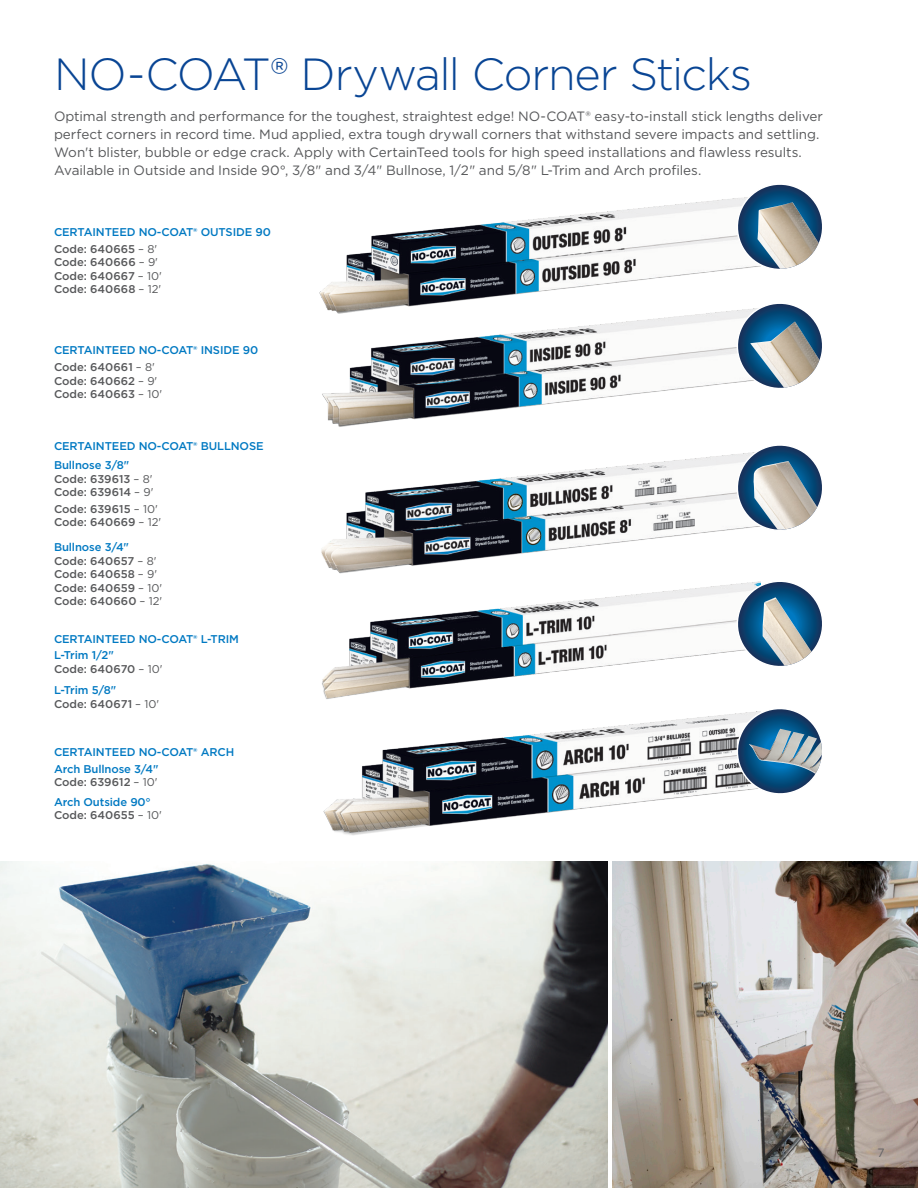
<style>
.page{position:relative;width:918px;height:1188px;background:#fff}
.page>*{position:absolute;margin:0;border:0;box-sizing:border-box;transform-origin:0 0}
.BLUE_ALL_CAPS_HEADS{font:300 45px "Gotham";letter-spacing:-.03em;color:#094594}
.NEW_BODY_COPY{font:13.5px/18px "Gotham";letter-spacing:-.005em;color:#57585a}
.t1{font:12px "Gotham";color:#636366}
.N_-_Code_style{font:500 11.25px/13.5px "Gotham";letter-spacing:.005em;color:#57585a}
.t2{font:500 11.25px/13.5px "Gotham";letter-spacing:-.01em;color:#0079c2}
.s1{font-weight:400}
.s2{color:#0079c2}
.s3{color:#57585a}
.s4{font-weight:400;color:#57585a}
</style>
<div class="page">
<img style="left:0;top:861px;width:608px;height:327px">
<img style="left:612px;top:861px;width:306px;height:327px">
<img style="left:319px;top:199px;width:410px;height:98px">
<img style="left:321px;top:297px;width:408px;height:130px">
<img style="left:321px;top:455px;width:408px;height:115px">
<img style="left:322px;top:570px;width:407px;height:117px">
<img style="left:323px;top:687px;width:406px;height:148px">
<svg style="left:729px;top:184px;width:93px;height:86px"></svg>
<svg style="left:729px;top:303px;width:93px;height:85px"></svg>
<svg style="left:729px;top:445px;width:93px;height:85px"></svg>
<svg style="left:729px;top:581px;width:93px;height:85px"></svg>
<svg style="left:729px;top:709px;width:93px;height:85px"></svg>
<p class="BLUE_ALL_CAPS_HEADS" style="left:54px;top:46px;width:700px">NO-COAT® Drywall Corner Sticks</p>
<p class="NEW_BODY_COPY" style="left:54px;top:107px;width:771px">Optimal strength and performance for the toughest, straightest edge! NO-COAT® easy-to-install stick lengths deliver perfect corners in record time. Mud applied, extra tough drywall corners that withstand severe impacts and settling.<br>Won't blister, bubble or edge crack. Apply with CertainTeed tools for high speed installations and flawless results.<br>Available in Outside and Inside 90°, 3/8" and 3/4" Bullnose, 1/2" and 5/8" L-Trim and Arch profiles.</p>
<p class="t2" style="left:54px;top:225px;width:218px">CERTAINTEED NO-COAT® OUTSIDE 90</p>
<p class="N_-_Code_style" style="left:54px;top:242px;width:105px">Code: 640665 <span class="s1">– 8'</span></p>
<p class="N_-_Code_style" style="left:54px;top:255px;width:106px">Code: 640666 <span class="s1">– 9'</span></p>
<p class="N_-_Code_style" style="left:54px;top:269px;width:110px">Code: 640667 <span class="s1">– 10'<br></span>Code: 640668 <span class="s1">– 12'</span></p>
<p class="t2" style="left:54px;top:343px;width:206px">CERTAINTEED NO-COAT® INSIDE 90</p>
<p class="N_-_Code_style" style="left:54px;top:360px;width:110px">Code: 640661 <span class="s1">– 8'<br></span>Code: 640662 <span class="s1">– 9'<br></span>Code: 640663 <span class="s1">– 10'</span></p>
<p class="t2" style="left:54px;top:439px;width:211px">CERTAINTEED NO-COAT® BULLNOSE</p>
<p class="N_-_Code_style" style="left:54px;top:458px;width:101px"><span class="s2">Bullnose 3/8"<br></span>Code: 639613 <span class="s1">– 8'<br></span>Code: 639614 <span class="s1">– 9'</span></p>
<p class="N_-_Code_style" style="left:54px;top:502px;width:109px">Code: 639615 <span class="s1">– 10'<br></span>Code: 640669 <span class="s1">– 12'</span></p>
<p class="t2" style="left:54px;top:540px;width:77px">Bullnose 3/4"</p>
<p class="N_-_Code_style" style="left:54px;top:554px;width:110px">Code: 640657 <span class="s1">– 8'<br></span>Code: 640658 <span class="s1">– 9'<br></span>Code: 640659 <span class="s1">– 10'<br></span>Code: 640660 <span class="s1">– 12'</span></p>
<p class="t2" style="left:54px;top:632px;width:187px">CERTAINTEED NO-COAT® L-TRIM</p>
<p class="N_-_Code_style" style="left:54px;top:648px;width:110px"><span class="s2">L-Trim 1/2"<br></span>Code: 640670 <span class="s1">– 10'</span></p>
<p class="N_-_Code_style" style="left:54px;top:683px;width:107px"><span class="s2">L-Trim 5/8"<br></span>Code: 640671 <span class="s1">– 10'</span></p>
<p class="t2" style="left:54px;top:745px;width:182px">CERTAINTEED NO-COAT® ARCH</p>
<p class="t2" style="left:54px;top:762px;width:106px">Arch Bullnose 3/4"<br><span class="s3">Code: 639612</span> <span class="s4">– 10'</span></p>
<p class="t2" style="left:54px;top:795px;width:109px">Arch Outside 90°<br><span class="s3">Code: 640655</span> <span class="s4">– 10'</span></p>
<p class="t1" style="left:878px;top:1145px;width:9px">7</p>
</div>
